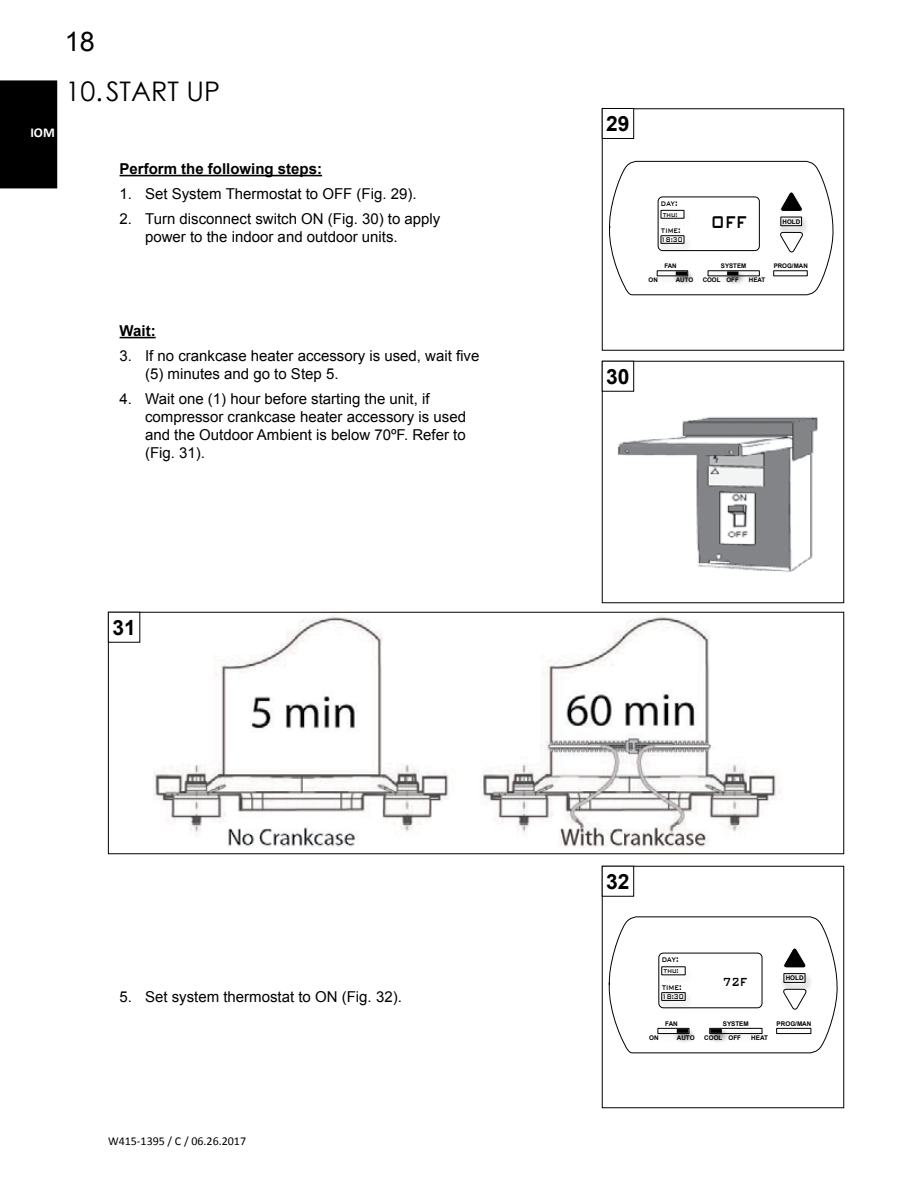
<style>
.page{position:relative;width:918px;height:1188px;background:#fff}
.page>*{position:absolute;margin:0;border:0;box-sizing:border-box;transform-origin:0 0}
.t1{font:27px "Century Gothic";color:#000}
.t2{font:27px "Arial";color:#000}
.t3{font:500 22.8px "Bank Gothic BT";color:#000;scale:.7 1}
.t4{font:700 21px "Arial";color:#000}
.t5{font:500 15.75px "Bank Gothic BT";color:#000;scale:.7 1}
.t6{font:15px/18px "Arial";color:#000}
.Heading_List{font:700 15px "Arial";color:#000}
.t7{font:700 15px "Calibri";color:#fff}
.t8{font:12px "Calibri";color:#000}
.t9{font:500 11.1px "Bank Gothic BT";color:#000;scale:.7 1}
.t10{font:500 10.8px "Bank Gothic BT";color:#000;scale:.7 1}
.t11{font:500 9.15px "Bank Gothic BT";color:#000;scale:.7 1}
.t12{font:500 9px "Bank Gothic BT";color:#000;scale:.7 1}
.t13{font:700 6.45px "Arial";color:#000}
.t14{font:700 6.3px "Arial";color:#000}
.s1{font-size:13.5px}
</style>
<div class="page">
<div style="left:0;top:80px;width:57px;height:108px;background:#000"></div>
<hr style="left:120px;top:175px;width:202px;height:1px;background:#000">
<hr style="left:120px;top:337px;width:36px;height:1px;background:#000">
<svg style="left:608px;top:917px;width:230px;height:137px"></svg>
<img style="left:153px;top:615px;width:624px;height:232px">
<img style="left:617px;top:366px;width:201px;height:206px">
<div style="left:602px;top:361px;width:32px;height:30px;background:#fff"></div>
<svg style="left:609px;top:161px;width:225px;height:135px"></svg>
<div style="left:602px;top:108px;width:32px;height:31px;border:1px solid #000"></div>
<p class="t7" style="left:8px;top:123px;width:49px">IOM<span class="s1">IOM</span></p>
<h1 class="t2" style="left:65px;top:24px;width:32px">18</h1>
<p class="t1" style="left:66px;top:73px;width:156px">10.START UP</p>
<p class="Heading_List" style="left:120px;top:159px;width:204px">Perform the following steps:</p>
<p class="t6" style="left:120px;top:185px;width:298px">1. Set System Thermostat to OFF (Fig. 29).</p>
<p class="t6" style="left:145px;top:209px;width:297px;text-indent:-26px">2. Turn disconnect switch ON (Fig. 30) to apply power to the indoor and outdoor units.</p>
<p class="Heading_List" style="left:120px;top:321px;width:38px">Wait:</p>
<p class="t6" style="left:145px;top:347px;width:336px;text-indent:-26px">3. If no crankcase heater accessory is used, wait five (5) minutes and go to Step 5.</p>
<p class="t6" style="left:145px;top:389px;width:322px;text-indent:-26px">4. Wait one (1) hour before starting the unit, if compressor crankcase heater accessory is used and the Outdoor Ambient is below 70ºF. Refer to (Fig. 31).</p>
<p class="t4" style="left:112px;top:614px;width:25px">31</p>
<p class="t6" style="left:120px;top:988px;width:284px">5. Set system thermostat to ON (Fig. 32).</p>
<p class="t8" style="left:108px;top:1133px;width:140px">W415-1395 / C / 06.26.2017</p>
<p class="t4" style="left:606px;top:110px;width:25px">29</p>
<p class="t10" style="left:661px;top:197px;width:25px">day:</p>
<p class="t12" style="left:663px;top:209px;width:23px">thu:</p>
<p class="t12" style="left:661px;top:234px;width:33px">18:30</p>
<p class="t10" style="left:661px;top:225px;width:30px">time:</p>
<p class="t3" style="left:711px;top:210px;width:52px">OFF</p>
<p class="t14" style="left:783px;top:217px;width:19px">HOLD</p>
<p class="t14" style="left:664px;top:262px;width:14px">FAN</p>
<p class="t14" style="left:721px;top:262px;width:27px">SYSTEM</p>
<p class="t14" style="left:774px;top:262px;width:36px">PROG/MAN</p>
<p class="t14" style="left:649px;top:276px;width:11px">ON</p>
<p class="t14" style="left:676px;top:276px;width:19px">AUTO</p>
<p class="t14" style="left:703px;top:276px;width:38px">COOL OFF</p>
<p class="t14" style="left:749px;top:276px;width:18px">HEAT</p>
<p class="t4" style="left:606px;top:363px;width:25px">30</p>
<p class="t4" style="left:606px;top:868px;width:25px">32</p>
<p class="t9" style="left:662px;top:953px;width:26px">day:</p>
<p class="t11" style="left:664px;top:966px;width:23px">thu:</p>
<p class="t11" style="left:662px;top:991px;width:33px">18:30</p>
<p class="t9" style="left:662px;top:981px;width:30px">time:</p>
<p class="t5" style="left:723px;top:973px;width:36px">72F</p>
<p class="t13" style="left:786px;top:974px;width:19px">HOLD</p>
<p class="t13" style="left:665px;top:1019px;width:14px">FAN</p>
<p class="t13" style="left:723px;top:1019px;width:28px">SYSTEM</p>
<p class="t13" style="left:777px;top:1019px;width:36px">PROG/MAN</p>
<p class="t13" style="left:649px;top:1034px;width:11px">ON</p>
<p class="t13" style="left:677px;top:1034px;width:19px">AUTO</p>
<p class="t13" style="left:704px;top:1034px;width:38px">COOL OFF</p>
<p class="t13" style="left:751px;top:1034px;width:18px">HEAT</p>
</div>
